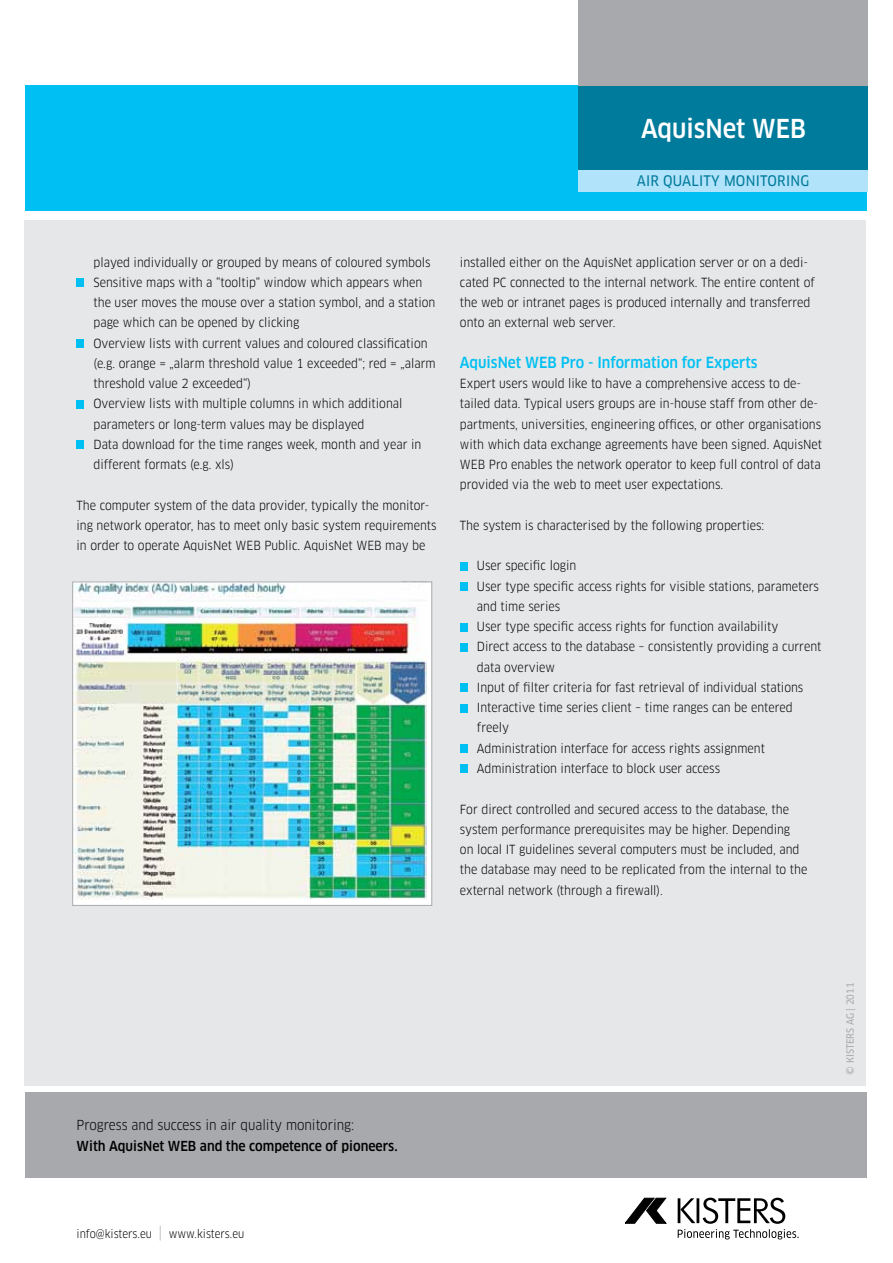
<style>
.page{position:relative;width:893px;height:1263px;background:#fff}
.page>*{position:absolute;margin:0;border:0;box-sizing:border-box;transform-origin:0 0}
.t1{font:500 condensed 25.5px "Clan OT";color:#fff}
.t2{font:500 condensed 15px "Clan OT";color:#00c0f3}
.t3{font:14.25px "Clan OT Narrow News";letter-spacing:.015em;color:#007b9c}
.t4{font:500 condensed 13.5px "Clan OT";color:#000}
.t5{font:condensed 13.5px "Clan OT";color:#000}
.t6{font:condensed 12.3px/20.2px "Clan OT";color:#000}
.t7{font:condensed 11.25px "Clan OT";color:#000}
.t8{font:9.75px "Clan OT Narrow News";color:#a7a9ac}
.s1{font-size:15px;color:#a7a9ac}
</style>
<div class="page">
<div style="left:24px;top:220px;width:842px;height:865px;background:#e6e7e8"></div>
<div style="left:26px;top:85px;width:841px;height:125px;background:#00c0f3"></div>
<div style="left:26px;top:1093px;width:841px;height:85px;background:#a7a9ac"></div>
<div style="left:77px;top:279px;width:7px;height:8px;background:#00c0f3"></div>
<div style="left:77px;top:340px;width:7px;height:8px;background:#00c0f3"></div>
<div style="left:77px;top:400px;width:7px;height:8px;background:#00c0f3"></div>
<div style="left:77px;top:441px;width:7px;height:8px;background:#00c0f3"></div>
<div style="left:460px;top:562px;width:8px;height:8px;background:#00c0f3"></div>
<div style="left:460px;top:583px;width:8px;height:8px;background:#00c0f3"></div>
<div style="left:460px;top:623px;width:8px;height:8px;background:#00c0f3"></div>
<div style="left:460px;top:643px;width:8px;height:8px;background:#00c0f3"></div>
<div style="left:460px;top:684px;width:8px;height:8px;background:#00c0f3"></div>
<div style="left:460px;top:704px;width:8px;height:8px;background:#00c0f3"></div>
<div style="left:460px;top:745px;width:8px;height:8px;background:#00c0f3"></div>
<div style="left:460px;top:765px;width:8px;height:8px;background:#00c0f3"></div>
<div style="left:578px;top:85px;width:289px;height:85px;background:#007b9c"></div>
<div style="left:578px;top:0;width:289px;height:85px;background:#a7a9ac"></div>
<div style="left:578px;top:170px;width:289px;height:21px;background:#b1e3fa"></div>
<div style="left:73px;top:582px;width:359px;height:323px;background:#fff"></div>
<img style="left:74px;top:583px;width:353px;height:317px">
<div style="left:72px;top:581px;width:360px;height:325px;border:1px solid #a7a9ac"></div>
<svg style="left:625px;top:1198px;width:41px;height:25px"></svg>
<svg style="left:678px;top:1198px;width:121px;height:41px"></svg>
<h1 class="t1" style="left:641px;top:113px;width:166px">AquisNet WEB</h1>
<p class="t3" style="left:637px;top:173px;width:174px">AIR QUALITY MONITORING</p>
<p class="t6" style="left:94px;top:252px;width:344px">played individually or grouped by means of coloured symbols Sensitive maps with a “tooltip“ window which appears when the user moves the mouse over a station symbol, and a station page which can be opened by clicking<br>Overview lists with current values and coloured classification (e.g. orange = „alarm threshold value 1 exceeded“; red = „alarm threshold value 2 exceeded“)<br>Overview lists with multiple columns in which additional parameters or long-term values may be displayed<br>Data download for the time ranges week, month and year in different formats (e.g. xls)</p>
<p class="t6" style="left:77px;top:495px;width:361px">The computer system of the data provider, typically the monitor&shy;ing network operator, has to meet only basic system requirements in order to operate AquisNet WEB Public. AquisNet WEB may be</p>
<p class="t6" style="left:460px;top:252px;width:356px">installed either on the AquisNet application server or on a dedi&shy;cated PC connected to the internal network. The entire content of the web or intranet pages is produced internally and transferred onto an external web server.</p>
<p class="t2" style="left:460px;top:354px;width:299px">AquisNet WEB Pro - Information for Experts</p>
<p class="t6" style="left:460px;top:374px;width:364px">Expert users would like to have a comprehensive access to de&shy;tailed data. Typical users groups are in-house staff from other de&shy;partments, universities, engineering offices, or other organisations with which data exchange agreements have been signed. AquisNet WEB Pro enables the network operator to keep full control of data provided via the web to meet user expectations.</p>
<p class="t6" style="left:460px;top:515px;width:306px">The system is characterised by the following properties:</p>
<p class="t6" style="left:477px;top:556px;width:346px">User specific login<br>User type specific access rights for visible stations, parameters and time series<br>User type specific access rights for function availability<br>Direct access to the database – consistently providing a current data overview<br>Input of filter criteria for fast retrieval of individual stations Interactive time series client – time ranges can be entered freely<br>Administration interface for access rights assignment Administration interface to block user access</p>
<p class="t6" style="left:460px;top:799px;width:349px">For direct controlled and secured access to the database, the system performance prerequisites may be higher. Depending<br>on local IT guidelines several computers must be included, and the database may need to be replicated from the internal to the external network (through a firewall).</p>
<p class="t5" style="left:77px;top:1117px;width:279px">Progress and success in air quality monitoring:</p>
<p class="t4" style="left:77px;top:1138px;width:323px">With AquisNet WEB and the competence of pioneers.</p>
<p class="t7" style="left:77px;top:1227px;width:169px">info@kisters.eu <span class="s1">|</span> www.kisters.eu</p>
<p class="t8" style="left:844px;top:1075px;width:94px;rotate:-90deg">© KISTERS AG | 2011</p>
</div>
